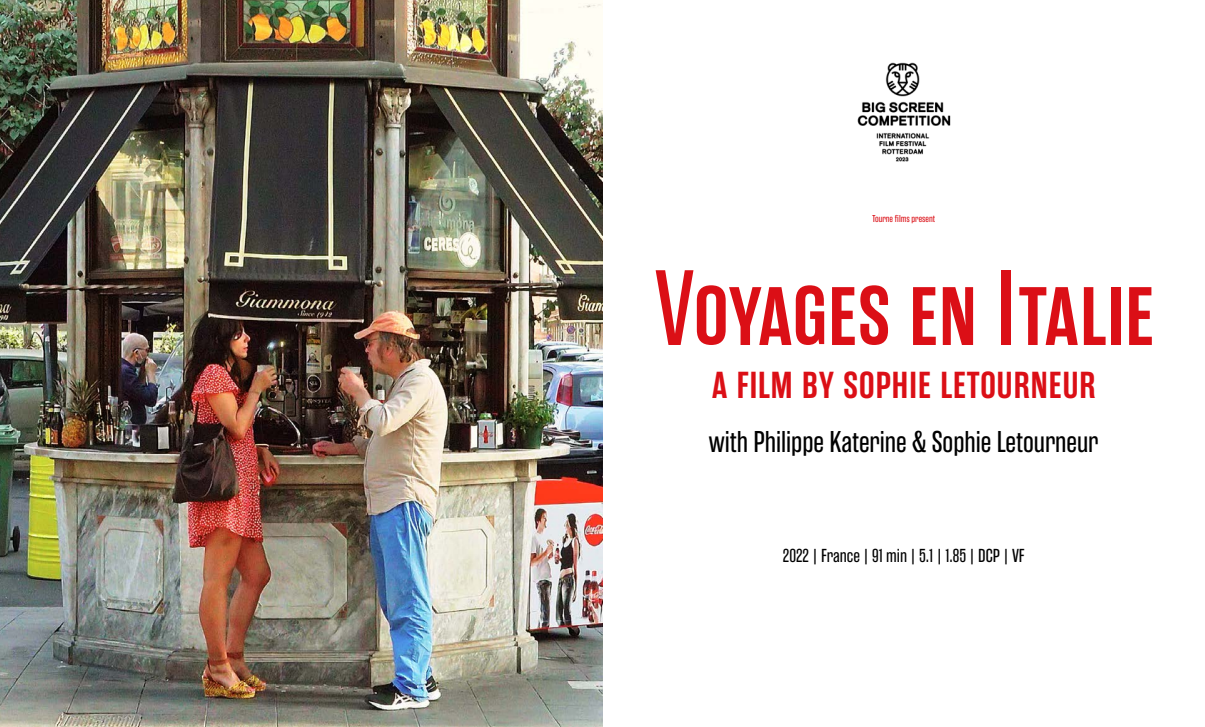
<style>
.page{position:relative;width:1205px;height:727px;background:#fff}
.page>*{position:absolute;margin:0;border:0;box-sizing:border-box;transform-origin:0 0}
.t1{font:600 37.5px "Rama Gothic E";letter-spacing:.03em;color:#db0f16}
.t2{font:30px "Rama Gothic E";color:#000}
.t3{font:18.75px "Rama Gothic E";color:#000}
.t4{font:10px "Rama Gothic E";color:#db0f16}
</style>
<div class="page">
<img style="left:857px;top:62px;width:94px;height:100px">
<svg style="left:832px;top:285px;width:56px;height:60px"></svg>
<svg style="left:913px;top:287px;width:23px;height:58px"></svg>
<svg style="left:943px;top:287px;width:30px;height:58px"></svg>
<svg style="left:1019px;top:287px;width:59px;height:58px"></svg>
<svg style="left:1084px;top:287px;width:21px;height:58px"></svg>
<div style="left:1111px;top:287px;width:9px;height:58px;background:#db0f16"></div>
<svg style="left:1129px;top:287px;width:23px;height:58px"></svg>
<div style="left:1001px;top:270px;width:9px;height:75px;background:#db0f16"></div>
<svg style="left:656px;top:270px;width:168px;height:75px"></svg>
<img style="left:0;top:0;width:602px;height:726px">
<p class="t4" style="left:872px;top:213px;width:64px">Tourne films present</p>
<p class="t1" style="left:712px;top:364px;width:385px">A FILM BY SOPHIE LETOURNEUR</p>
<p class="t2" style="left:709px;top:425px;width:391px">with Philippe Katerine &amp; Sophie Letourneur</p>
<p class="t3" style="left:783px;top:545px;width:243px">2022 | France | 91 min | 5.1 | 1.85 | DCP | VF</p>
</div>
